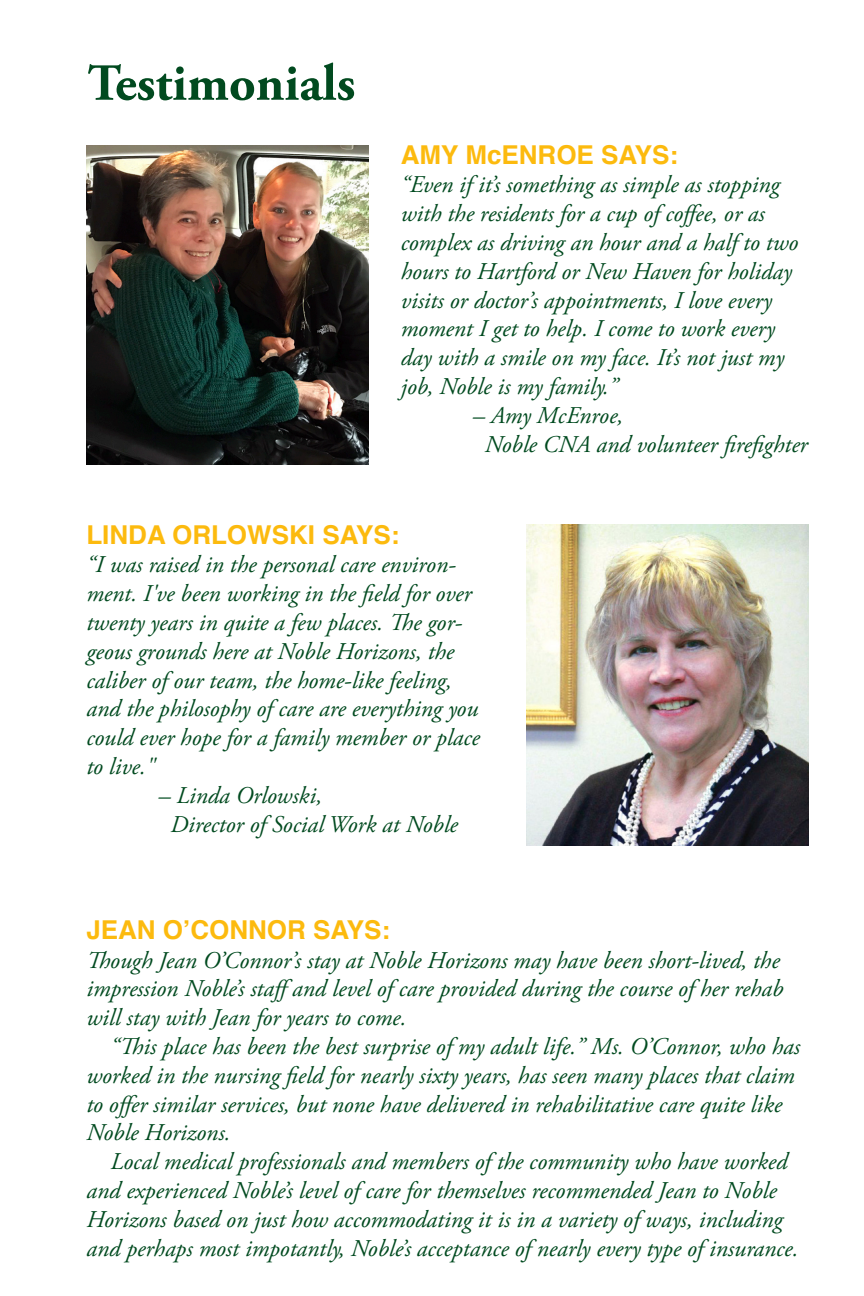
<style>
.page{position:relative;width:864px;height:1296px;background:#fff}
.page>*{position:absolute;margin:0;border:0;box-sizing:border-box;transform-origin:0 0}
.t1{font:700 52px "Adobe Garamond Pro";color:#014a1f}
.t2{font:700 26px "Helvetica";color:#fcba0e}
.t3{font:italic 24px/28.8px "Adobe Garamond Pro";color:#014a1f}
</style>
<div class="page">
<img style="left:86px;top:145px;width:282px;height:319px">
<img style="left:527px;top:524px;width:282px;height:321px">
<p class="t1" style="left:88px;top:53px;width:269px">Testimonials</p>
<p class="t2" style="left:401px;top:133px;width:279px">AMY McENROE SAYS:</p>
<p class="t3" style="left:401px;top:171px;width:399px">“Even if it’s something as simple as stopping with the residents for a cup of coffee, or as complex as driving an hour and a half to two hours to Hartford or New Haven for holiday visits or doctor’s appointments, I love every moment I get to help. I come to work every day with a smile on my face. It’s not just my job, Noble is my family.”</p>
<p class="t3" style="left:473px;top:401px;width:152px">– Amy McEnroe,</p>
<p class="t3" style="left:485px;top:430px;width:325px">Noble CNA and volunteer firefighter</p>
<p class="t2" style="left:86px;top:514px;width:314px">LINDA ORLOWSKI SAYS:</p>
<p class="t3" style="left:86px;top:551px;width:395px">“I was raised in the personal care environ&shy;ment. I've been working in the field for over twenty years in quite a few places. The gor&shy;geous grounds here at Noble Horizons, the caliber of our team, the home-like feeling, and the philosophy of care are everything you could ever hope for a family member or place to live."</p>
<p class="t3" style="left:158px;top:782px;width:165px">– Linda Orlowski,</p>
<p class="t3" style="left:170px;top:810px;width:289px">Director of Social Work at Noble</p>
<p class="t2" style="left:86px;top:909px;width:305px">JEAN O’CONNOR SAYS:</p>
<p class="t3" style="left:86px;top:946px;width:698px">Though Jean O’Connor’s stay at Noble Horizons may have been short-lived, the impression Noble’s staffand level of care provided during the course of her rehab will stay with Jean for years to come.</p>
<p class="t3" style="left:86px;top:1033px;width:715px;text-indent:24px">“This place has been the best surprise of my adult life.” Ms. O’Connor, who has worked in the nursing field for nearly sixty years, has seen many places that claim to offer similar services, but none have delivered in rehabilitative care quite like Noble Horizons.</p>
<p class="t3" style="left:86px;top:1148px;width:714px;text-indent:24px">Local medical professionals and members of the community who have worked and experienced Noble’s level of care for themselves recommended Jean to Noble Horizons based on just how accommodating it is in a variety of ways, including and perhaps most impotantly, Noble’s acceptance of nearly every type of insurance.</p>
</div>
